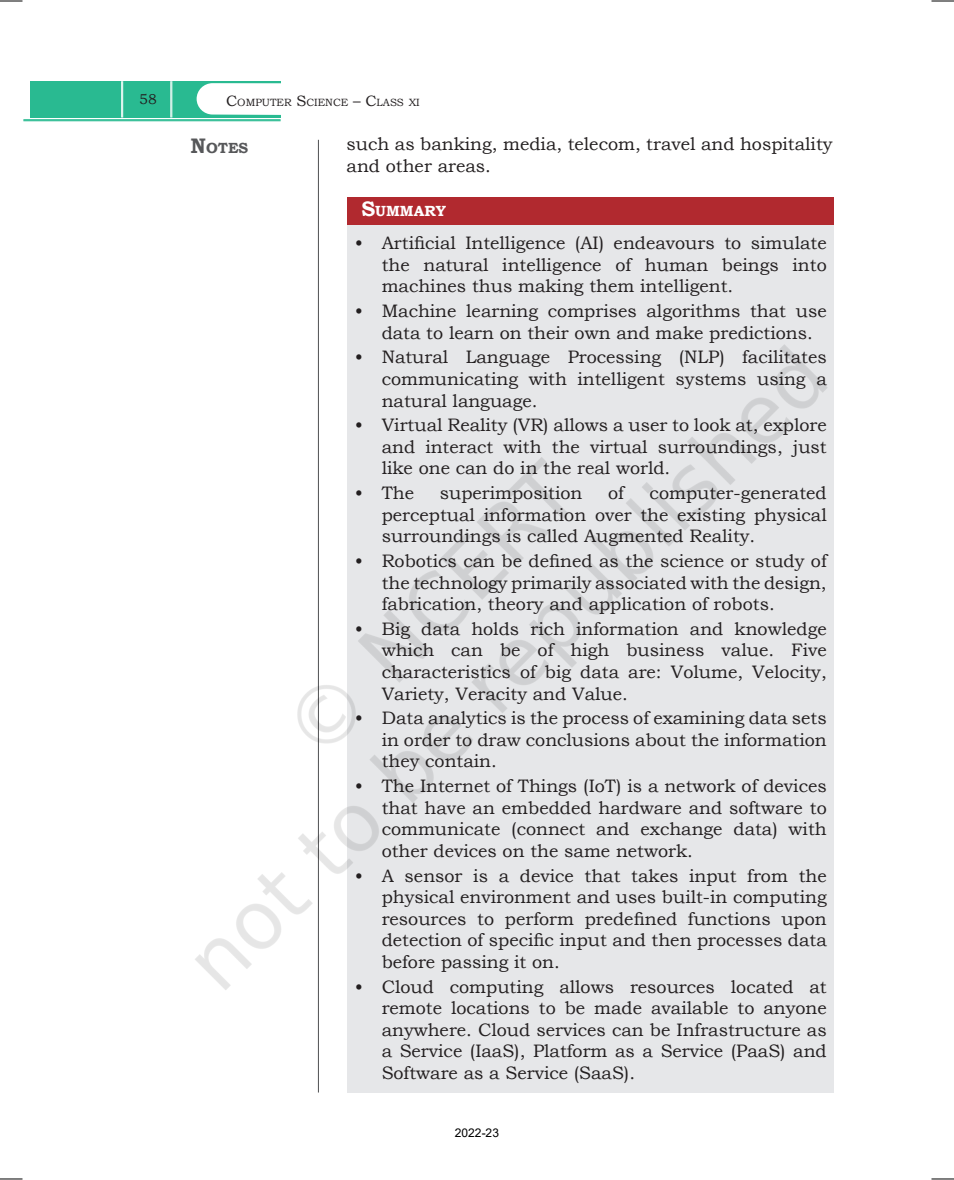
<style>
.page{position:relative;width:954px;height:1180px;background:#fff}
.page>*{position:absolute;margin:0;border:0;box-sizing:border-box;transform-origin:0 0}
.t1{font:18px/21.6px "Bookman Old Style";color:#231f20;text-align:justify}
.t2{font:700 14.7px "Bookman Old Style";color:#fff}
.t3{font:700 14.7px "Bookman Old Style";color:#57585a}
.t4{font:14.25px "Bookman Old Style";color:#231f20}
.t5{font:12px "Arial";color:#000}
.t6{font:10.5px "Bookman Old Style";color:#231f20}
.s1{font-size:15px}
.s2{font-size:21px}
</style>
<div class="page">
<img style="left:0;top:0;width:954px;height:1179px">
<img style="left:82px;top:262px;width:764px;height:764px">
<p class="t4" style="left:139px;top:89px;width:19px">58</p>
<p class="t6" style="left:226px;top:95px;width:195px"><span class="s1">C</span>OMPUTER <span class="s1">S</span>CIENCE <span class="s1">– C</span>LASS XI</p>
<p class="t1" style="left:347px;top:132px;width:487px;line-height:22.5px">such as banking, media, telecom, travel and hospitality and other areas.</p>
<p class="t3" style="left:190px;top:137px;width:59px"><span class="s2">N</span>OTES</p>
<p class="t2" style="left:361px;top:201px;width:86px"><span class="s2">S</span>UMMARY</p>
<p class="t1" style="left:382px;top:232px;width:447px;text-indent:-27px">• Artificial Intelligence (AI) endeavours to simulate the natural intelligence of human beings into machines thus making them intelligent.</p>
<p class="t1" style="left:382px;top:300px;width:447px;text-indent:-27px">• Machine learning comprises algorithms that use data to learn on their own and make predictions.</p>
<p class="t1" style="left:382px;top:346px;width:447px;text-indent:-27px">• Natural Language Processing (NLP) facilitates communicating with intelligent systems using a natural language.</p>
<p class="t1" style="left:382px;top:414px;width:447px;text-indent:-27px">• Virtual Reality (VR) allows a user to look at, explore and interact with the virtual surroundings, just like one can do in the real world.</p>
<p class="t1" style="left:355px;top:482px;width:61px">• The</p>
<p class="t1" style="left:440px;top:482px;width:144px">superimposition</p>
<p class="t1" style="left:608px;top:482px;width:17px">of</p>
<p class="t1" style="left:382px;top:482px;width:447px;text-indent:268px">computer-generated perceptual information over the existing physical surroundings is called Augmented Reality.</p>
<p class="t1" style="left:382px;top:550px;width:447px;text-indent:-27px">• Robotics can be defined as the science or study of the technology primarily associated with the design, fabrication, theory and application of robots.</p>
<p class="t1" style="left:382px;top:617px;width:447px;text-indent:-27px">• Big data holds rich information and knowledge which can be of high business value. Five characteristics of big data are: Volume, Velocity, Variety, Veracity and Value.</p>
<p class="t1" style="left:382px;top:707px;width:447px;text-indent:-27px">• Data analytics is the process of examining data sets in order to draw conclusions about the information they contain.</p>
<p class="t1" style="left:382px;top:775px;width:447px;text-indent:-27px">• The Internet of Things (IoT) is a network of devices that have an embedded hardware and software to communicate (connect and exchange data) with other devices on the same network.</p>
<p class="t1" style="left:382px;top:864px;width:447px;text-indent:-27px">• A sensor is a device that takes input from the physical environment and uses built-in computing resources to perform predefined functions upon detection of specific input and then processes data before passing it on.</p>
<p class="t1" style="left:382px;top:975px;width:447px;text-indent:-27px">• Cloud computing allows resources located at remote locations to be made available to anyone anywhere. Cloud services can be Infrastructure as a Service (IaaS), Platform as a Service (PaaS) and Software as a Service (SaaS).</p>
<p class="t5" style="left:455px;top:1123px;width:46px">2022-23</p>
</div>
